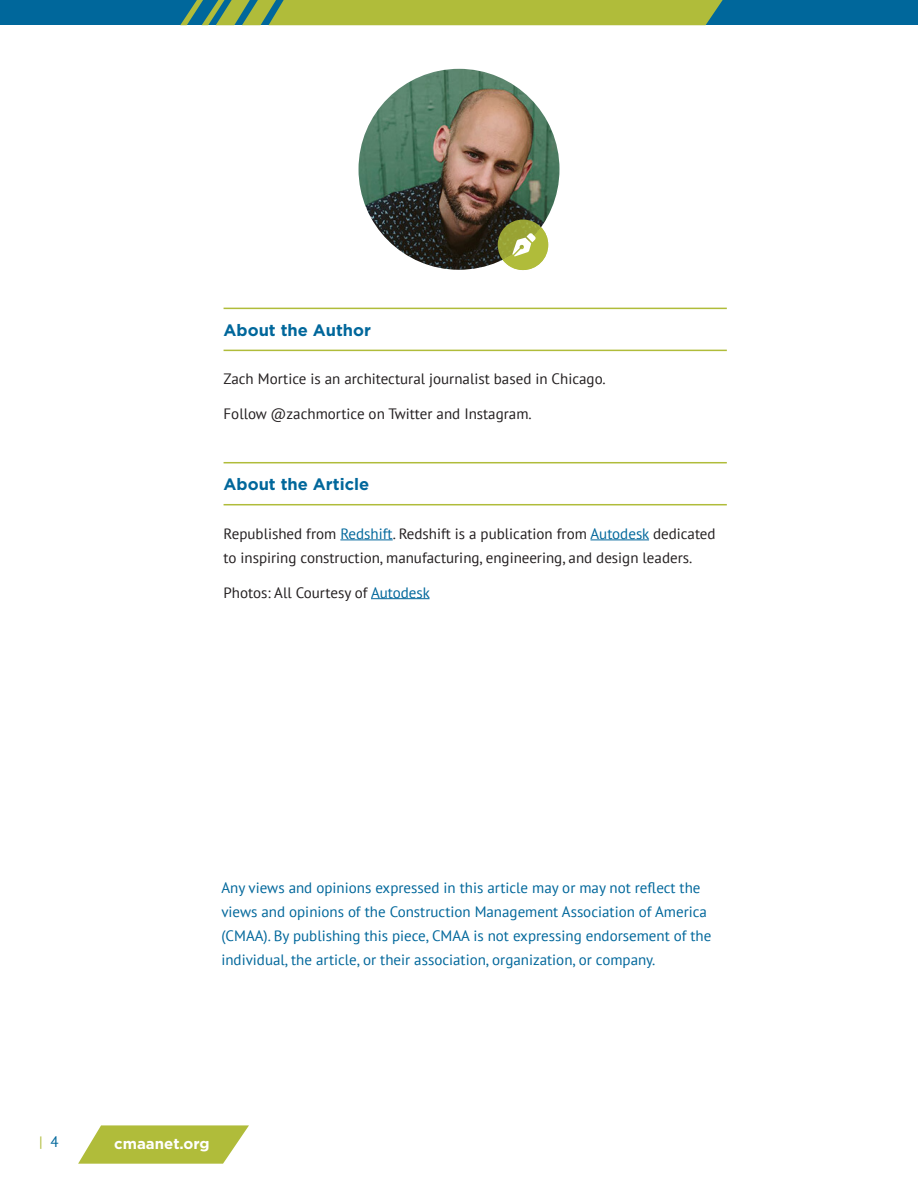
<style>
.page{position:relative;width:918px;height:1188px;background:#fff}
.page>*{position:absolute;margin:0;border:0;box-sizing:border-box;transform-origin:0 0}
.Heading_2{font:700 16.5px "Gotham";color:#00679b}
.BodyText{font:15px/24px "PT Sans";color:#231f20}
.Heading_4{font:15px/24px "PT Sans";color:#00679b}
.t1{font:700 15px "Gotham";color:#fff}
.t2{font:15px "PT Sans";color:#b0bc3a}
.s1{color:#00679b}
</style>
<div class="page">
<svg style="left:78px;top:1125px;width:171px;height:39px;background:#bcc659"></svg>
<div style="left:0;top:0;width:918px;height:25px;background:#00679b"></div>
<svg style="left:180px;top:0;width:543px;height:25px;background:#9db343"></svg>
<hr style="left:224px;top:308px;width:503px;height:1px;background:#b0bc3a">
<hr style="left:224px;top:350px;width:503px;height:1px;background:#b0bc3a">
<hr style="left:224px;top:462px;width:503px;height:1px;background:#b0bc3a">
<hr style="left:224px;top:504px;width:503px;height:1px;background:#b0bc3a">
<hr style="left:340px;top:540px;width:53px;height:1px;background:#00679b">
<hr style="left:590px;top:540px;width:59px;height:1px;background:#00679b">
<hr style="left:371px;top:598px;width:59px;height:1px;background:#00679b">
<img style="left:359px;top:69px;width:200px;height:201px;border-radius:100px">
<svg style="left:498px;top:220px;width:50px;height:50px"></svg>
<svg style="left:503px;top:227px;width:45px;height:43px"></svg>
<p class="Heading_2" style="left:224px;top:319px;width:149px">About the Author</p>
<p class="BodyText" style="left:224px;top:367px;width:384px">Zach Mortice is an architectural journalist based in Chicago.</p>
<p class="BodyText" style="left:224px;top:402px;width:310px">Follow @zachmortice on Twitter and Instagram.</p>
<p class="Heading_2" style="left:224px;top:474px;width:147px">About the Article</p>
<p class="BodyText" style="left:224px;top:521px;width:494px">Republished from <span class="s1">Redshift</span>. Redshift is a publication from <span class="s1">Autodesk</span> dedicated to inspiring construction, manufacturing, engineering, and design leaders.</p>
<p class="BodyText" style="left:224px;top:580px;width:208px">Photos: All Courtesy of <span class="s1">Autodesk</span></p>
<p class="Heading_4" style="left:221px;top:875px;width:492px">Any views and opinions expressed in this article may or may not reflect the views and opinions of the Construction Management Association of America (CMAA). By publishing this piece, CMAA is not expressing endorsement of the individual, the article, or their association, organization, or company.</p>
<p class="t2" style="left:39px;top:1132px;width:21px">| <span class="s1">4</span></p>
<p class="t1" style="left:114px;top:1134px;width:97px">cmaanet.org</p>
</div>
